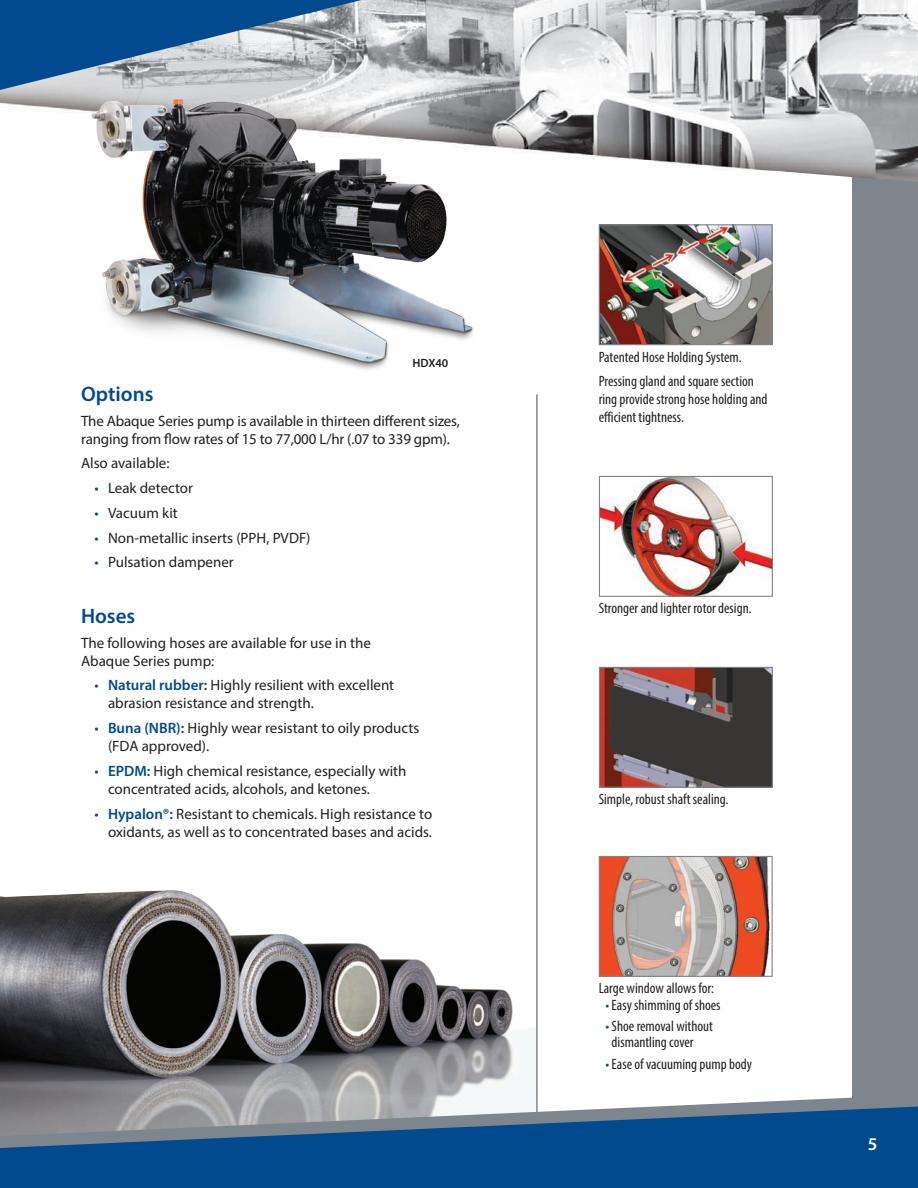
<style>
.page{position:relative;width:918px;height:1188px;background:#fff}
.page>*{position:absolute;margin:0;border:0;box-sizing:border-box;transform-origin:0 0}
.t1{font:600 21px "Myriad Pro";color:#004a8d}
.t2{font:600 18px "Myriad Pro";color:#fff}
.t3{font:15px/18px "Myriad Pro";color:#231f20}
.t4{font:condensed 15px/24.8px "Myriad Pro";color:#231f20}
.t5{font:600 12px "Myriad Pro";color:#231f20}
.s1{color:#004a8d}
.s2{font-weight:600;color:#004a8d}
</style>
<div class="page">
<div style="left:852px;top:0;width:66px;height:1188px;background:#7e868d"></div>
<img style="left:601px;top:226px;width:170px;height:117px">
<div style="left:599px;top:224px;width:174px;height:121px;border:1px solid #7e868d"></div>
<img style="left:601px;top:478px;width:170px;height:117px">
<div style="left:599px;top:476px;width:174px;height:121px;border:1px solid #7e868d"></div>
<img style="left:601px;top:669px;width:170px;height:117px">
<div style="left:599px;top:667px;width:174px;height:121px;border:1px solid #7e868d"></div>
<img style="left:601px;top:858px;width:170px;height:117px">
<div style="left:599px;top:856px;width:174px;height:121px;border:1px solid #7e868d"></div>
<img style="left:416px;top:0;width:502px;height:182px">
<img style="left:0;top:890px;width:536px;height:204px">
<hr style="left:536px;top:394px;width:2px;height:756px;background:#7e868d">
<img style="left:120px;top:81px;width:385px;height:289px">
<svg style="left:0;top:1094px;width:852px;height:12px"></svg>
<svg style="left:0;top:1106px;width:918px;height:82px;background:#265e90"></svg>
<svg style="left:0;top:0;width:416px;height:322px"></svg>
<p class="t5" style="left:412px;top:355px;width:37px">HDX40</p>
<h1 class="t1" style="left:81px;top:380px;width:74px">Options</h1>
<p class="t3" style="left:81px;top:411px;width:381px">The Abaque Series pump is available in thirteen different sizes, ranging from flow rates of 15 to 77,000 L/hr (.07 to 339 gpm).</p>
<p class="t3" style="left:81px;top:454px;width:90px">Also available:</p>
<p class="t3" style="left:94px;top:479px;width:100px"><span class="s1">•</span> Leak detector</p>
<p class="t3" style="left:94px;top:504px;width:85px"><span class="s1">•</span> Vacuum kit</p>
<p class="t3" style="left:94px;top:528px;width:218px"><span class="s1">•</span> Non-metallic inserts (PPH, PVDF)</p>
<p class="t3" style="left:94px;top:553px;width:141px"><span class="s1">•</span> Pulsation dampener</p>
<h1 class="t1" style="left:81px;top:602px;width:56px">Hoses</h1>
<p class="t3" style="left:81px;top:633px;width:292px">The following hoses are available for use in the<br>Abaque Series pump:</p>
<p class="t3" style="left:108px;top:676px;width:288px;text-indent:-14px"><span class="s1">•</span> <span class="s2">Natural rubber:</span> Highly resilient with excellent abrasion resistance and strength.</p>
<p class="t3" style="left:108px;top:719px;width:313px;text-indent:-14px"><span class="s1">•</span> <span class="s2">Buna (NBR):</span> Highly wear resistant to oily products (FDA approved).</p>
<p class="t3" style="left:108px;top:762px;width:300px;text-indent:-14px"><span class="s1">•</span> <span class="s2">EPDM:</span> High chemical resistance, especially with concentrated acids, alcohols, and ketones.</p>
<p class="t3" style="left:94px;top:804px;width:339px;text-align:right"><span class="s1">•</span> <span class="s2">Hypalon®:</span> Resistant to chemicals. High resistance to oxidants, as well as to concentrated bases and acids.</p>
<p class="t4" style="left:599px;top:344px;width:157px">Patented Hose Holding System.<br>Pressing gland and square section</p>
<p class="t4" style="left:599px;top:390px;width:170px;line-height:18px">ring provide strong hose holding and efficient tightness.</p>
<p class="t4" style="left:599px;top:596px;width:154px">Stronger and lighter rotor design.</p>
<p class="t4" style="left:599px;top:787px;width:131px">Simple, robust shaft sealing.</p>
<p class="t4" style="left:599px;top:976px;width:117px">Large window allows for:</p>
<p class="t4" style="left:605px;top:992px;width:117px"><span class="s1">•</span> Easy shimming of shoes</p>
<p class="t4" style="left:612px;top:1018px;width:103px;line-height:16.5px;text-indent:-6px"><span class="s1">•</span> Shoe removal without dismantling cover</p>
<p class="t4" style="left:605px;top:1051px;width:148px"><span class="s1">•</span> Ease of vacuuming pump body</p>
<p class="t2" style="left:868px;top:1133px;width:11px">5</p>
</div>
